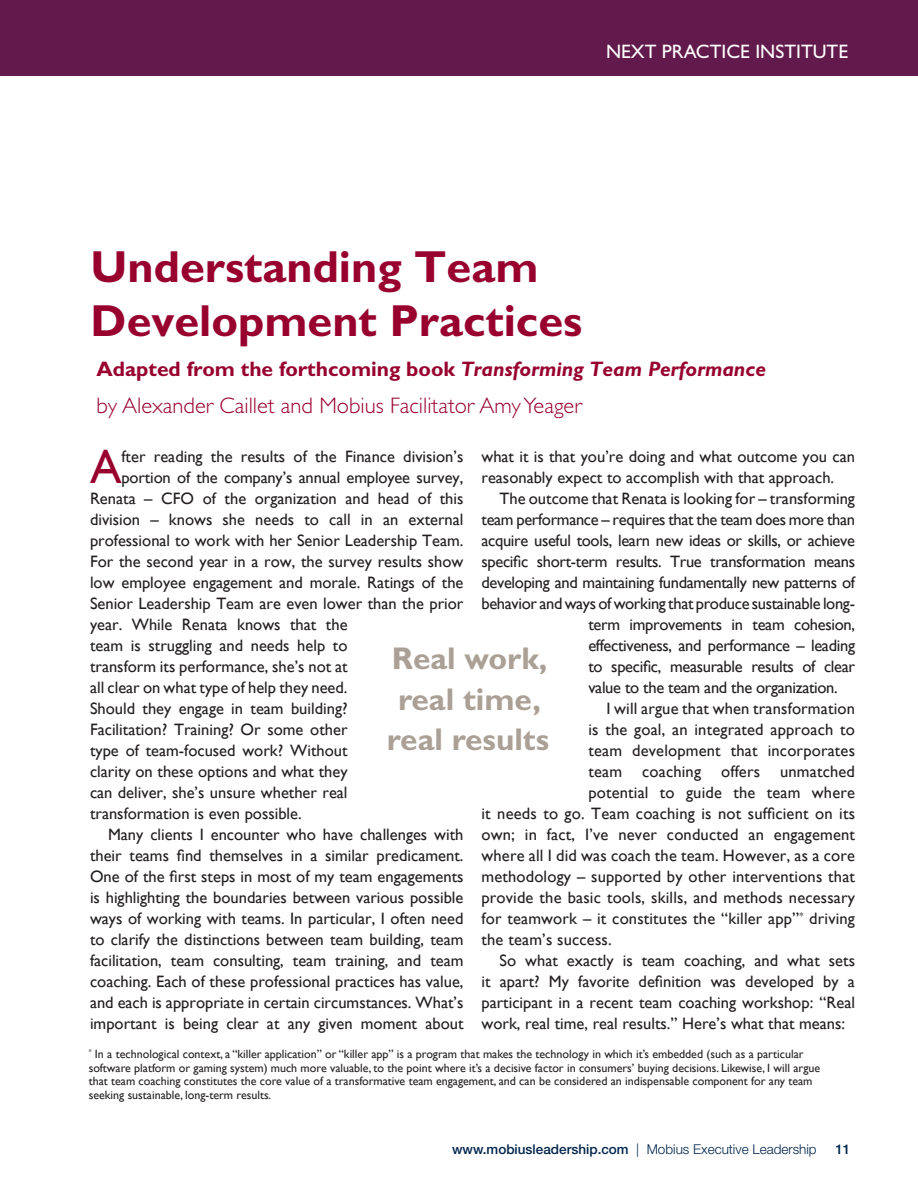
<style>
.page{position:relative;width:918px;height:1188px;background:#fff}
.page>*{position:absolute;margin:0;border:0;box-sizing:border-box;transform-origin:0 0}
.Body_Copy_Gill_Sans{font:47.25px "Gill Sans";color:#98012d}
.t1{font:700 45px/54px "Gill Sans Std";color:#98012d}
.t2{font:700 31.5px/40.5px "Gill Sans Std";color:#aba095;text-align:center}
.t3{font:300 22.5px "Gill Sans Std";color:#98012d}
.t4{font:700 21px "Gill Sans Std";color:#98012d}
.t5{font:19.5px "Gill Sans Std";color:#fff}
.Body_Copy_Gill_Sans-2{font:16.5px/21px "Gill Sans";color:#231f20;text-align:justify}
.Body_Copy_Gill_Sans-3{font:16.5px "Gill Sans";letter-spacing:-.02em;color:#231f20}
.t6{font:300 13.5px "Helvetica Neue LT Std";color:#00254c}
.t7{font:500 13.5px "Helvetica Neue LT Std";color:#00254c}
.t8{font:12px/13.5px "Gill Sans";color:#231f20}
.s1{font-style:italic}
.s2{font-weight:500}
</style>
<div class="page">
<div style="left:0;top:0;width:918px;height:76px;background:#62194b"></div>
<p class="t5" style="left:606px;top:40px;width:244px">NEXT PRACTICE INSTITUTE</p>
<p class="t1" style="left:91px;top:239px;width:493px">Understanding Team<br>Development Practices</p>
<p class="t4" style="left:96px;top:357px;width:671px">Adapted from the forthcoming book <span class="s1">Transforming Team Performance</span></p>
<p class="t3" style="left:96px;top:392px;width:487px">by Alexander Caillet and Mobius Facilitator Amy Yeager</p>
<p class="Body_Copy_Gill_Sans" style="left:90px;top:439px;width:33px">A</p>
<p class="Body_Copy_Gill_Sans-2" style="left:122px;top:446px;width:343px">fter reading the results of the Finance division’s</p>
<p class="Body_Copy_Gill_Sans-2" style="left:482px;top:446px;width:375px">what it is that you’re doing and what outcome you can reasonably expect to accomplish with that approach.</p>
<p class="Body_Copy_Gill_Sans-2" style="left:500px;top:488px;width:357px">The outcome that Renata is looking for – transforming</p>
<p class="Body_Copy_Gill_Sans-3" style="left:482px;top:510px;width:375px">team performance – requires that the team does more than</p>
<p class="Body_Copy_Gill_Sans-3" style="left:482px;top:531px;width:375px">acquire useful tools, learn new ideas or skills, or achieve</p>
<p class="Body_Copy_Gill_Sans-3" style="left:482px;top:552px;width:375px">specific short-term results. True transformation means</p>
<p class="Body_Copy_Gill_Sans-3" style="left:482px;top:573px;width:375px">developing and maintaining fundamentally new patterns of</p>
<p class="Body_Copy_Gill_Sans-3" style="left:482px;top:594px;width:375px">behavior and ways of working that produce sustainable long-</p>
<p class="Body_Copy_Gill_Sans-3" style="left:588px;top:615px;width:268px">term improvements in team cohesion,</p>
<p class="Body_Copy_Gill_Sans-3" style="left:588px;top:636px;width:268px">effectiveness, and performance – leading</p>
<p class="Body_Copy_Gill_Sans-3" style="left:588px;top:657px;width:268px">to specific, measurable results of clear</p>
<p class="Body_Copy_Gill_Sans-3" style="left:588px;top:678px;width:251px">value to the team and the organization.</p>
<p class="Body_Copy_Gill_Sans-2" style="left:606px;top:698px;width:250px">I will argue that when transformation</p>
<p class="Body_Copy_Gill_Sans-2" style="left:588px;top:719px;width:268px">is the goal, an integrated approach to</p>
<p class="Body_Copy_Gill_Sans-2" style="left:588px;top:740px;width:268px">team development that incorporates</p>
<p class="Body_Copy_Gill_Sans-2" style="left:588px;top:761px;width:268px">team coaching offers unmatched</p>
<p class="Body_Copy_Gill_Sans-2" style="left:588px;top:782px;width:268px">potential to guide the team where</p>
<p class="Body_Copy_Gill_Sans-2" style="left:482px;top:803px;width:375px">it needs to go. Team coaching is not sufficient on its</p>
<p class="Body_Copy_Gill_Sans-2" style="left:482px;top:824px;width:375px">own; in fact, I’ve never conducted an engagement</p>
<p class="Body_Copy_Gill_Sans-2" style="left:482px;top:845px;width:375px">where all I did was coach the team. However, as a core</p>
<p class="Body_Copy_Gill_Sans-2" style="left:482px;top:866px;width:375px">methodology – supported by other interventions that</p>
<p class="Body_Copy_Gill_Sans-2" style="left:482px;top:887px;width:375px">provide the basic tools, skills, and methods necessary</p>
<p class="Body_Copy_Gill_Sans-2" style="left:482px;top:908px;width:375px">for teamwork – it constitutes the “killer app”<sup>*</sup> driving</p>
<p class="Body_Copy_Gill_Sans-2" style="left:482px;top:929px;width:132px">the team’s success.</p>
<p class="Body_Copy_Gill_Sans-2" style="left:482px;top:950px;width:375px;text-indent:18px">So what exactly is team coaching, and what sets it apart? My favorite definition was developed by a participant in a recent team coaching workshop: “Real work, real time, real results.” Here’s what that means:</p>
<p class="Body_Copy_Gill_Sans-2" style="left:122px;top:467px;width:343px">portion of the company’s annual employee survey,</p>
<p class="Body_Copy_Gill_Sans-2" style="left:90px;top:488px;width:375px">Renata – CFO of the organization and head of this</p>
<p class="Body_Copy_Gill_Sans-2" style="left:90px;top:509px;width:375px">division – knows she needs to call in an external</p>
<p class="Body_Copy_Gill_Sans-2" style="left:90px;top:530px;width:375px">professional to work with her Senior Leadership Team.</p>
<p class="Body_Copy_Gill_Sans-2" style="left:90px;top:551px;width:375px">For the second year in a row, the survey results show</p>
<p class="Body_Copy_Gill_Sans-2" style="left:90px;top:572px;width:375px">low employee engagement and morale. Ratings of the</p>
<p class="Body_Copy_Gill_Sans-2" style="left:90px;top:593px;width:375px">Senior Leadership Team are even lower than the prior</p>
<p class="Body_Copy_Gill_Sans-2" style="left:90px;top:614px;width:259px">year. While Renata knows that the</p>
<p class="Body_Copy_Gill_Sans-2" style="left:90px;top:635px;width:259px">team is struggling and needs help to</p>
<p class="Body_Copy_Gill_Sans-2" style="left:90px;top:656px;width:259px">transform its performance, she’s not at</p>
<p class="Body_Copy_Gill_Sans-2" style="left:90px;top:677px;width:259px">all clear on what type of help they need.</p>
<p class="Body_Copy_Gill_Sans-2" style="left:90px;top:698px;width:259px">Should they engage in team building?</p>
<p class="Body_Copy_Gill_Sans-2" style="left:90px;top:719px;width:259px">Facilitation? Training? Or some other</p>
<p class="Body_Copy_Gill_Sans-2" style="left:90px;top:740px;width:259px">type of team-focused work? Without</p>
<p class="Body_Copy_Gill_Sans-2" style="left:90px;top:761px;width:259px">clarity on these options and what they</p>
<p class="Body_Copy_Gill_Sans-2" style="left:90px;top:782px;width:259px">can deliver, she’s unsure whether real</p>
<p class="Body_Copy_Gill_Sans-2" style="left:90px;top:803px;width:213px">transformation is even possible.</p>
<p class="Body_Copy_Gill_Sans-2" style="left:90px;top:824px;width:375px;text-indent:18px">Many clients I encounter who have challenges with their teams find themselves in a similar predicament.<br>One of the first steps in most of my team engagements is highlighting the boundaries between various possible ways of working with teams. In particular, I often need to clarify the distinctions between team building, team facilitation, team consulting, team training, and team coaching. Each of these professional practices has value, and each is appropriate in certain circumstances. What’s important is being clear at any given moment about</p>
<p class="t2" style="left:387px;top:638px;width:164px">Real work, real time, real results</p>
<p class="t8" style="left:89px;top:1047px;width:733px"><sup>*</sup> In a technological context, a “killer application” or “killer app” is a program that makes the technology in which it’s embedded (such as a particular software platform or gaming system) much more valuable, to the point where it’s a decisive factor in consumers’ buying decisions. Likewise, I will argue that team coaching constitutes the core value of a transformative team engagement, and can be considered an indispensable component for any team seeking sustainable, long-term results.</p>
<p class="t6" style="left:452px;top:1141px;width:366px"><span class="s2">www.mobiusleadership.com</span> | Mobius Executive Leadership</p>
<p class="t7" style="left:835px;top:1141px;width:17px">11</p>
</div>
